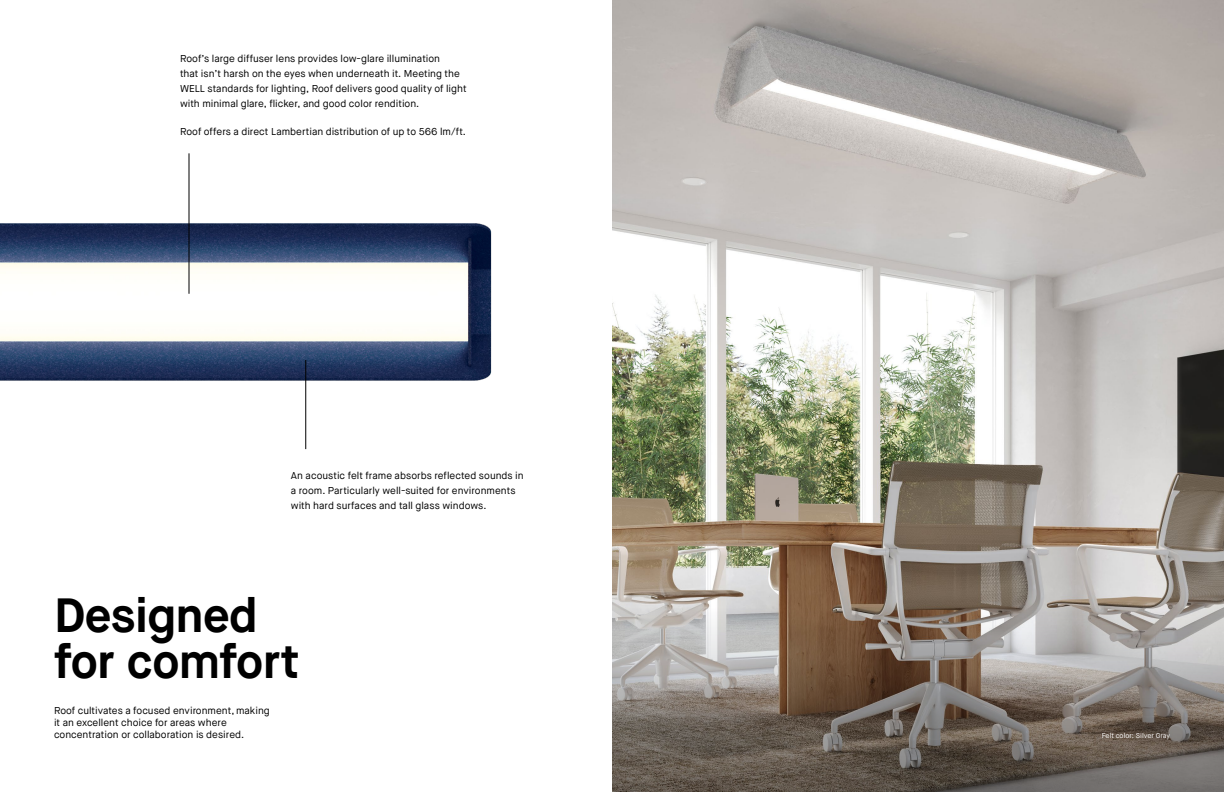
<style>
.page{position:relative;width:1224px;height:792px;background:#fff}
.page>*{position:absolute;margin:0;border:0;box-sizing:border-box;transform-origin:0 0}
.t1{font:700 48px/46px "Maison Neue";letter-spacing:-.015em;color:#000}
.t2{font:10px/15px "Maison Neue";color:#000}
.t3{font:7px "Maison Neue";color:#fff}
</style>
<div class="page">
<img style="left:0;top:216px;width:492px;height:180px">
<img style="left:612px;top:0;width:612px;height:592px">
<svg style="left:612px;top:592px;width:612px;height:200px;background:#847b72"></svg>
<hr style="left:189px;top:153px;width:1px;height:141px;background:#000">
<hr style="left:306px;top:360px;width:1px;height:89px;background:#000">
<p class="t2" style="left:180px;top:51px;width:288px">Roof’s large diffuser lens provides low-glare illumination<br>that isn’t harsh on the eyes when underneath it. Meeting the WELL standards for lighting, Roof delivers good quality of light with minimal glare, flicker, and good color rendition.</p>
<p class="t2" style="left:180px;top:124px;width:287px">Roof offers a direct Lambertian distribution of up to 566 lm/ft.</p>
<p class="t2" style="left:291px;top:468px;width:234px">An acoustic felt frame absorbs reflected sounds in a room. Particularly well-suited for environments with hard surfaces and tall glass windows.</p>
<h1 class="t1" style="left:54px;top:593px;width:247px">Designed for comfort</h1>
<p class="t2" style="left:54px;top:705px;width:217px;line-height:12px">Roof cultivates a focused environment, making it an excellent choice for areas where concentration or collaboration is desired.</p>
<p class="t3" style="left:1102px;top:731px;width:70px">Felt color: Silver Gray</p>
</div>
